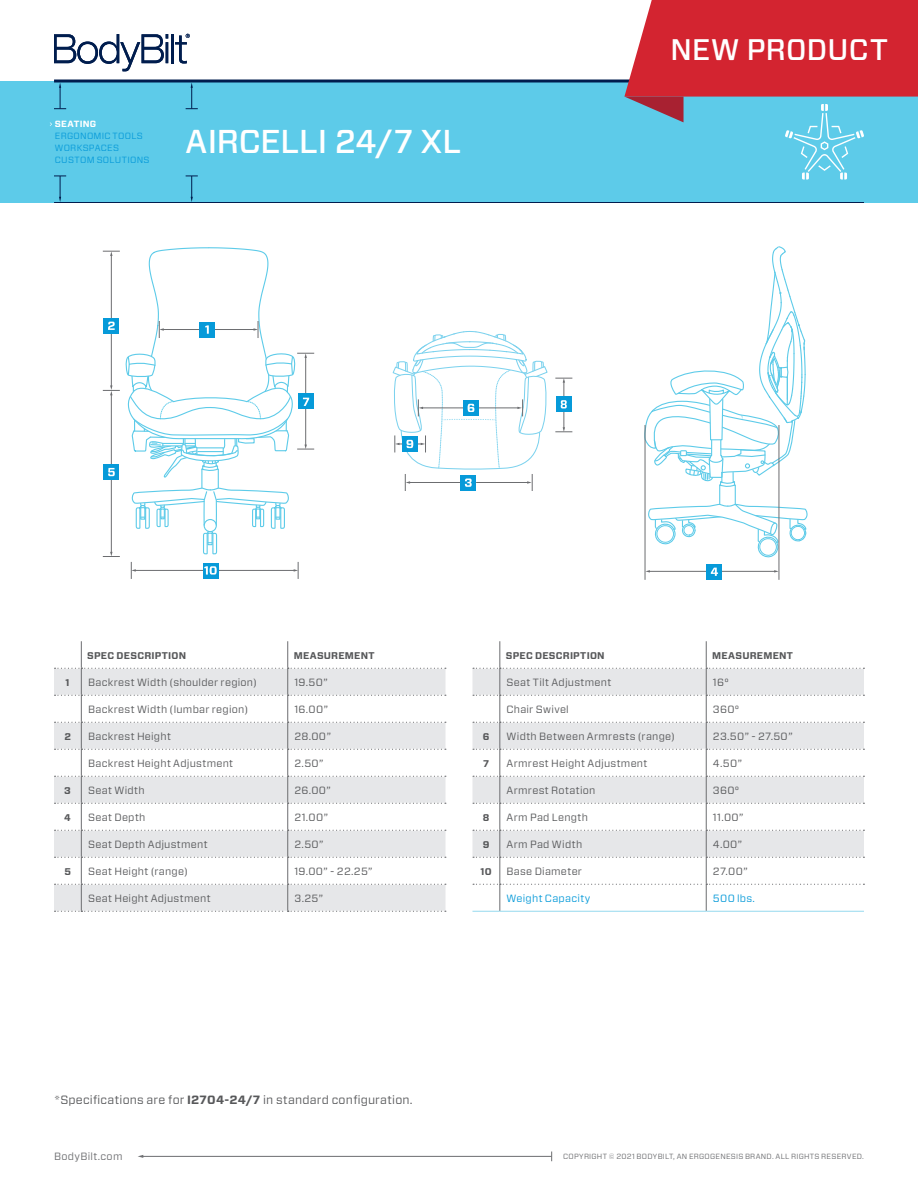
<style>
.page{position:relative;width:918px;height:1188px;background:#fff}
.page>*{position:absolute;margin:0;border:0;box-sizing:border-box;transform-origin:0 0}
.t1{font:500 33px "Forza";letter-spacing:-.005em;color:#fff}
.t2{font:500 29.7px "Forza";letter-spacing:.01em;color:#fff}
.t3{font:12px "Forza";letter-spacing:.015em;color:#57585a}
.t4{font:10.5px "Forza";letter-spacing:.03em;color:#57585a}
.t5{font:10.5px "Forza";letter-spacing:.025em;color:#069ad9}
.t6{font:10.5px "Forza";letter-spacing:.03em;color:#6c6d70}
.t7{font:700 9.75px "Forza";letter-spacing:.025em;color:#57585a}
.t8{font:9px/12px "Forza";letter-spacing:.03em;color:#069ad9}
.t9{font:700 9px "Forza";letter-spacing:.025em;color:#fff}
.t10{font:7.5px "Forza";letter-spacing:.035em;color:#6c6d70}
.s1{font-weight:700}
</style>
<div class="page">
<hr style="left:142px;top:1156px;width:409px;height:1px;background:#6c6d70">
<svg style="left:54px;top:34px;width:114px;height:37px"></svg>
<hr style="left:166px;top:42px;width:2px;height:21px;background:#001d4e">
<hr style="left:171px;top:34px;width:3px;height:29px;background:#001d4e">
<svg style="left:175px;top:34px;width:15px;height:30px"></svg>
<div style="left:0;top:81px;width:918px;height:121px;background:#5dcbe9"></div>
<svg style="left:54px;top:83px;width:12px;height:26px"></svg>
<hr style="left:54px;top:80px;width:810px;height:2px;background:#001d4e">
<hr style="left:54px;top:202px;width:810px;height:1px;background:#001d4e">
<svg style="left:186px;top:83px;width:12px;height:26px"></svg>
<svg style="left:186px;top:176px;width:12px;height:26px"></svg>
<svg style="left:54px;top:176px;width:12px;height:26px"></svg>
<svg style="left:644px;top:246px;width:164px;height:311px"></svg>
<svg style="left:392px;top:331px;width:180px;height:160px"></svg>
<svg style="left:103px;top:247px;width:211px;height:332px"></svg>
<hr style="left:715px;top:571px;width:60px;height:1px;background:#6c6d70">
<hr style="left:649px;top:571px;width:60px;height:1px;background:#6c6d70">
<div style="left:707px;top:564px;width:15px;height:16px;background:#069ad9"></div>
<hr style="left:779px;top:425px;width:1px;height:155px;background:#6c6d70">
<hr style="left:645px;top:425px;width:1px;height:155px;background:#6c6d70">
<svg style="left:711px;top:568px;width:7px;height:8px"></svg>
<svg style="left:55px;top:641px;width:391px;height:271px"></svg>
<svg style="left:472px;top:641px;width:392px;height:271px"></svg>
<hr style="left:500px;top:911px;width:206px;height:1px;background:#96d9ef">
<hr style="left:706px;top:911px;width:158px;height:1px;background:#96d9ef">
<svg style="left:624px;top:0;width:294px;height:180px"></svg>
<p class="t9" style="left:55px;top:118px;width:43px">SEATING</p>
<p class="t8" style="left:55px;top:130px;width:96px">ERGONOMIC TOOLS<br>WORKSPACES<br>CUSTOM SOLUTIONS</p>
<h1 class="t1" style="left:186px;top:120px;width:277px">AIRCELLI 24/7 XL</h1>
<h2 class="t2" style="left:670px;top:30px;width:219px">NEW PRODUCT</h2>
<p class="t7" style="left:87px;top:649px;width:100px">SPEC DESCRIPTION</p>
<p class="t7" style="left:294px;top:649px;width:82px">MEASUREMENT</p>
<p class="t7" style="left:66px;top:676px;width:6px">1</p>
<p class="t4" style="left:88px;top:675px;width:170px">Backrest Width (shoulder region)</p>
<p class="t4" style="left:294px;top:675px;width:35px">19.50”</p>
<p class="t4" style="left:88px;top:702px;width:162px">Backrest Width (lumbar region)</p>
<p class="t4" style="left:294px;top:702px;width:35px">16.00”</p>
<p class="t7" style="left:64px;top:730px;width:8px">2</p>
<p class="t4" style="left:88px;top:729px;width:84px">Backrest Height</p>
<p class="t4" style="left:294px;top:729px;width:38px">28.00”</p>
<p class="t4" style="left:88px;top:756px;width:147px">Backrest Height Adjustment</p>
<p class="t4" style="left:294px;top:756px;width:31px">2.50”</p>
<p class="t7" style="left:64px;top:784px;width:8px">3</p>
<p class="t4" style="left:88px;top:783px;width:58px">Seat Width</p>
<p class="t4" style="left:294px;top:783px;width:38px">26.00”</p>
<p class="t7" style="left:64px;top:811px;width:8px">4</p>
<p class="t4" style="left:88px;top:810px;width:59px">Seat Depth</p>
<p class="t4" style="left:294px;top:810px;width:35px">21.00”</p>
<p class="t4" style="left:88px;top:837px;width:121px">Seat Depth Adjustment</p>
<p class="t4" style="left:294px;top:837px;width:31px">2.50”</p>
<p class="t7" style="left:64px;top:865px;width:8px">5</p>
<p class="t4" style="left:88px;top:864px;width:101px">Seat Height (range)</p>
<p class="t4" style="left:294px;top:864px;width:79px">19.00” - 22.25”</p>
<p class="t4" style="left:88px;top:891px;width:124px">Seat Height Adjustment</p>
<p class="t4" style="left:294px;top:891px;width:30px">3.25”</p>
<p class="t7" style="left:506px;top:649px;width:100px">SPEC DESCRIPTION</p>
<p class="t7" style="left:712px;top:649px;width:82px">MEASUREMENT</p>
<p class="t4" style="left:507px;top:675px;width:106px">Seat Tilt Adjustment</p>
<p class="t4" style="left:713px;top:675px;width:17px">16°</p>
<p class="t4" style="left:507px;top:702px;width:64px">Chair Swivel</p>
<p class="t4" style="left:713px;top:702px;width:28px">360°</p>
<p class="t7" style="left:483px;top:730px;width:8px">6</p>
<p class="t4" style="left:507px;top:729px;width:170px">Width Between Armrests (range)</p>
<p class="t4" style="left:713px;top:729px;width:81px">23.50” - 27.50”</p>
<p class="t7" style="left:483px;top:757px;width:8px">7</p>
<p class="t4" style="left:507px;top:756px;width:142px">Armrest Height Adjustment</p>
<p class="t4" style="left:713px;top:756px;width:31px">4.50”</p>
<p class="t4" style="left:507px;top:783px;width:90px">Armrest Rotation</p>
<p class="t4" style="left:713px;top:783px;width:28px">360°</p>
<p class="t7" style="left:483px;top:811px;width:8px">8</p>
<p class="t4" style="left:507px;top:810px;width:83px">Arm Pad Length</p>
<p class="t4" style="left:713px;top:810px;width:32px">11.00”</p>
<p class="t7" style="left:483px;top:838px;width:8px">9</p>
<p class="t4" style="left:507px;top:837px;width:77px">Arm Pad Width</p>
<p class="t4" style="left:713px;top:837px;width:31px">4.00”</p>
<p class="t7" style="left:481px;top:865px;width:13px">10</p>
<p class="t4" style="left:507px;top:864px;width:77px">Base Diameter</p>
<p class="t4" style="left:713px;top:864px;width:36px">27.00”</p>
<p class="t5" style="left:507px;top:891px;width:85px">Weight Capacity</p>
<p class="t5" style="left:713px;top:891px;width:44px">500 lbs.</p>
<p class="t3" style="left:54px;top:1092px;width:360px">*Specifications are for <span class="s1">I2704-24/7</span> in standard configuration.</p>
<p class="t6" style="left:54px;top:1149px;width:70px">BodyBilt.com</p>
<p class="t10" style="left:563px;top:1151px;width:302px">COPYRIGHT © 2021 BODYBILT, AN ERGOGENESIS BRAND. ALL RIGHTS RESERVED.</p>
</div>
